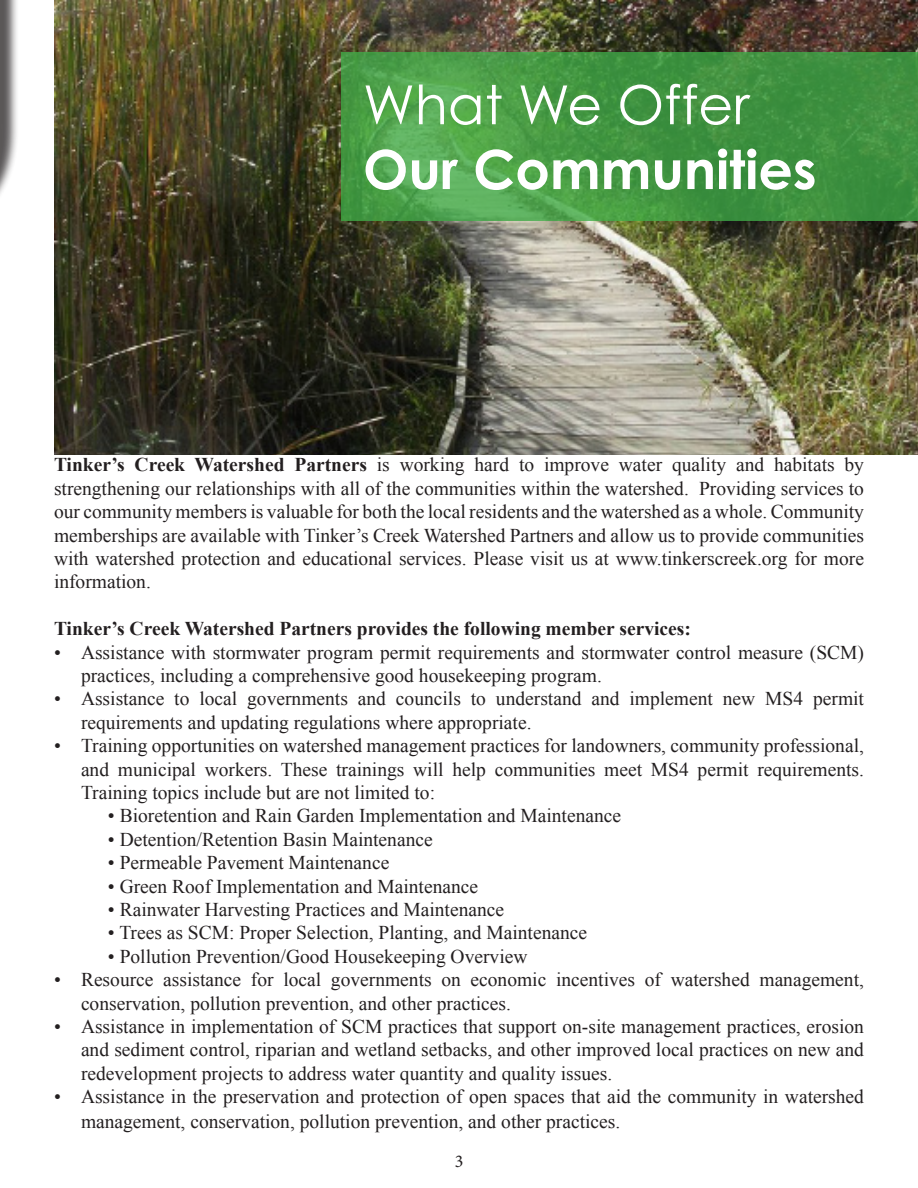
<style>
.page{position:relative;width:918px;height:1188px;background:#fff}
.page>*{position:absolute;margin:0;border:0;box-sizing:border-box;transform-origin:0 0}
.t1{font:700 54px "Century Gothic";color:#fff}
.t2{font:54px "Century Gothic";color:#fff}
.t3{font:19.5px/23.4px "Times New Roman";color:#231f20}
.t4{font:700 19.5px "Times New Roman";color:#231f20}
.t5{font:18px "Minion Pro";color:#231f20}
.s1{font-weight:700}
</style>
<div class="page">
<img style="left:54px;top:0;width:864px;height:455px">
<div style="left:0;top:0;width:19px;height:248px;background:#231f20;opacity:.75"></div>
<svg style="left:0;top:0;width:1px;height:229px"></svg>
<svg style="left:341px;top:52px;width:577px;height:168px;background:#469945"></svg>
<p class="t2" style="left:363px;top:72px;width:388px">What We Offer</p>
<p class="t1" style="left:363px;top:135px;width:455px">Our Communities</p>
<p class="t3" style="left:54px;top:453px;width:812px;text-align:justify"><span class="s1">Tinker’s Creek Watershed Partners</span> is working hard to improve water quality and habitats by strengthening our relationships with all of the communities within the watershed. Providing services to our community members is valuable for both the local residents and the watershed as a whole. Community memberships are available with Tinker’s Creek Watershed Partners and allow us to provide communities with watershed protection and educational services. Please visit us at www.tinkerscreek.org for more information.</p>
<p class="t4" style="left:54px;top:615px;width:638px">Tinker’s Creek Watershed Partners provides the following member services:</p>
<p class="t3" style="left:81px;top:640px;width:785px;text-indent:-27px">• Assistance with stormwater program permit requirements and stormwater control measure (SCM) practices, including a comprehensive good housekeeping program.</p>
<p class="t3" style="left:81px;top:687px;width:785px;text-indent:-27px">• Assistance to local governments and councils to understand and implement new MS4 permit requirements and updating regulations where appropriate.</p>
<p class="t3" style="left:81px;top:734px;width:785px;text-align:justify;text-indent:-27px">• Training opportunities on watershed management practices for landowners, community professional, and municipal workers. These trainings will help communities meet MS4 permit requirements.<br>Training topics include but are not limited to:</p>
<p class="t3" style="left:108px;top:804px;width:515px">• Bioretention and Rain Garden Implementation and Maintenance</p>
<p class="t3" style="left:108px;top:827px;width:326px">• Detention/Retention Basin Maintenance</p>
<p class="t3" style="left:108px;top:851px;width:283px">• Permeable Pavement Maintenance</p>
<p class="t3" style="left:108px;top:874px;width:372px">• Green Roof Implementation and Maintenance</p>
<p class="t3" style="left:108px;top:898px;width:398px">• Rainwater Harvesting Practices and Maintenance</p>
<p class="t3" style="left:108px;top:921px;width:481px">• Trees as SCM: Proper Selection, Planting, and Maintenance</p>
<p class="t3" style="left:108px;top:944px;width:421px">• Pollution Prevention/Good Housekeeping Overview</p>
<p class="t3" style="left:81px;top:968px;width:785px;text-indent:-27px">• Resource assistance for local governments on economic incentives of watershed management, conservation, pollution prevention, and other practices.</p>
<p class="t3" style="left:81px;top:1015px;width:785px;text-align:justify;text-indent:-27px">• Assistance in implementation of SCM practices that support on-site management practices, erosion and sediment control, riparian and wetland setbacks, and other improved local practices on new and redevelopment projects to address water quantity and quality issues.</p>
<p class="t3" style="left:81px;top:1084px;width:785px;line-height:25.2px;text-indent:-27px">• Assistance in the preservation and protection of open spaces that aid the community in watershed management, conservation, pollution prevention, and other practices.</p>
<p class="t5" style="left:455px;top:1149px;width:10px">3</p>
</div>
